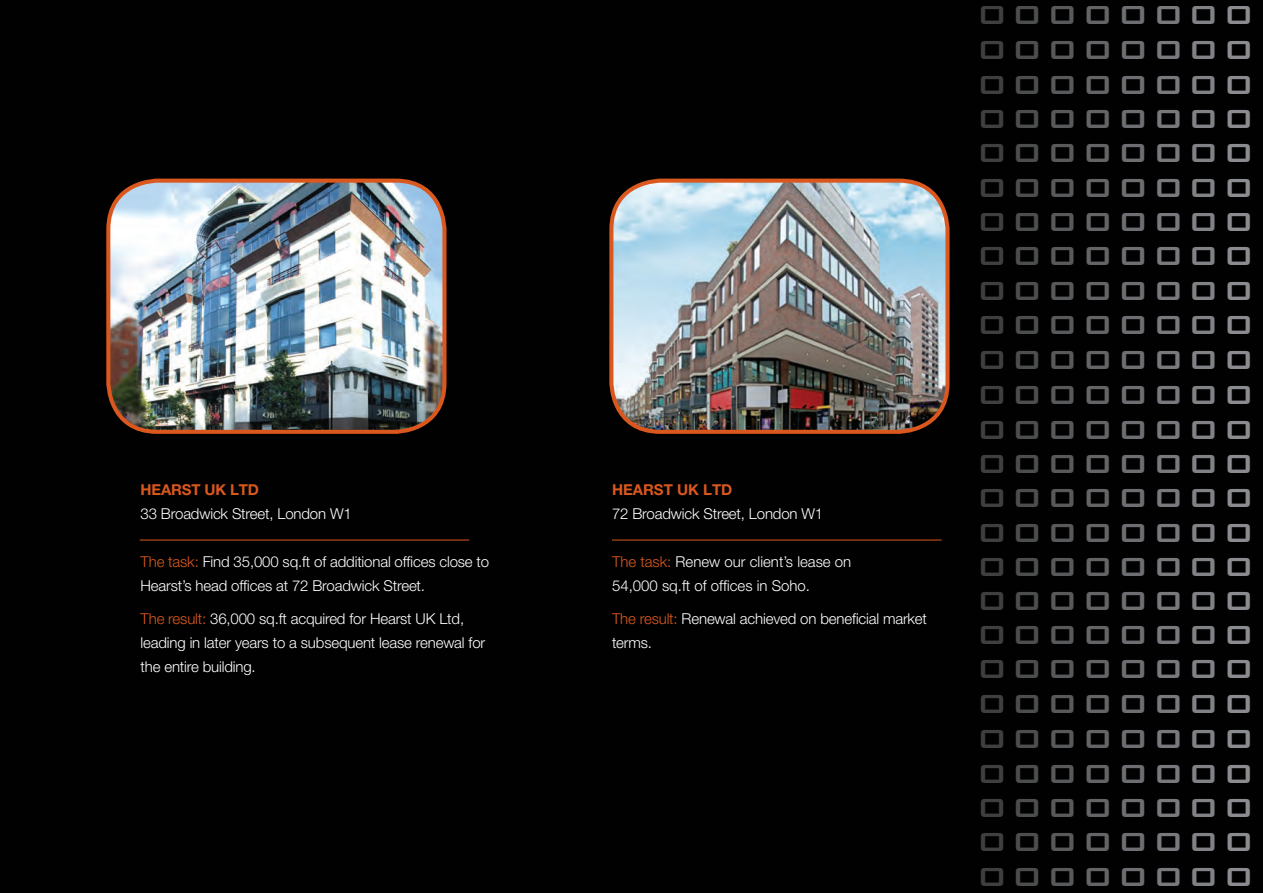
<style>
.page{position:relative;width:1263px;height:893px;background:#010101}
.page>*{position:absolute;margin:0;border:0;box-sizing:border-box;transform-origin:0 0}
.t1{font:500 34.95px/34.5px "Bank Gothic BT";letter-spacing:.13em;color:#3e3e3f;text-align:justify}
.t2{font:300 15px/24px "Helvetica Neue LT Pro";letter-spacing:-.01em;color:#fff}
.t3{font:700 15px "Helvetica Neue LT Pro";letter-spacing:-.01em;color:#da581e}
.s1{color:#da581e}
.s2{color:#4b4c4d}
.s3{color:#57585a}
.s4{color:#636366}
.s5{color:#6c6d70}
.s6{color:#76787b}
.s7{color:#808285}
.s8{color:#8a8c8f}
</style>
<div class="page">
<img style="left:108px;top:181px;width:336px;height:250px">
<div style="left:106px;top:179px;width:340px;height:255px;border:4px solid #da581e;border-radius:49px"></div>
<img style="left:612px;top:181px;width:335px;height:250px">
<div style="left:609px;top:179px;width:340px;height:255px;border:4px solid #da581e;border-radius:49px"></div>
<hr style="left:140px;top:540px;width:329px;height:1px;background:#da581e">
<hr style="left:612px;top:540px;width:329px;height:1px;background:#da581e">
<p class="t3" style="left:141px;top:481px;width:120px">HEARST UK LTD</p>
<p class="t2" style="left:141px;top:502px;width:213px">33 Broadwick Street, London W1</p>
<p class="t2" style="left:141px;top:550px;width:350px"><span class="s1">The task:</span> Find 35,000 sq.ft of additional offices close to<br>Hearst’s head offices at 72 Broadwick Street.</p>
<p class="t2" style="left:141px;top:606px;width:346px"><span class="s1">The result:</span> 36,000 sq.ft acquired for Hearst UK Ltd, leading in later years to a subsequent lease renewal for the entire building.</p>
<p class="t3" style="left:612px;top:481px;width:22px">HEARST</p>
<p class="t3" style="left:677px;top:481px;width:57px">UK LTD</p>
<p class="t2" style="left:612px;top:502px;width:213px">72 Broadwick Street, London W1</p>
<p class="t2" style="left:612px;top:550px;width:241px"><span class="s1">The task:</span> Renew our client’s lease on<br>54,000 sq.ft of offices in Soho.</p>
<p class="t2" style="left:612px;top:606px;width:317px"><span class="s1">The result:</span> Renewal achieved on beneficial market terms.</p>
<h1 class="t1" style="left:976px;top:-3px;width:279px">O<span class="s2">O</span><span class="s3">O</span><span class="s4">O</span><span class="s5">O</span><span class="s6">O</span><span class="s7">O</span><span class="s8">O </span>O<span class="s2">O</span><span class="s3">O</span><span class="s4">O</span><span class="s5">O</span><span class="s6">O</span><span class="s7">O</span><span class="s8">O </span>O<span class="s2">O</span><span class="s3">O</span><span class="s4">O</span><span class="s5">O</span><span class="s6">O</span><span class="s7">O</span><span class="s8">O </span>O<span class="s2">O</span><span class="s3">O</span><span class="s4">O</span><span class="s5">O</span><span class="s6">O</span><span class="s7">O</span><span class="s8">O </span>O<span class="s2">O</span><span class="s3">O</span><span class="s4">O</span><span class="s5">O</span><span class="s6">O</span><span class="s7">O</span><span class="s8">O </span>O<span class="s2">O</span><span class="s3">O</span><span class="s4">O</span><span class="s5">O</span><span class="s6">O</span><span class="s7">O</span><span class="s8">O</span></h1>
<h1 class="t1" style="left:976px;top:204px;width:279px">O<span class="s2">O</span><span class="s3">O</span><span class="s4">O</span><span class="s5">O</span><span class="s6">O</span><span class="s7">O</span><span class="s8">O </span>O<span class="s2">O</span><span class="s3">O</span><span class="s4">O</span><span class="s5">O</span><span class="s6">O</span><span class="s7">O</span><span class="s8">O </span>O<span class="s2">O</span><span class="s3">O</span><span class="s4">O</span><span class="s5">O</span><span class="s6">O</span><span class="s7">O</span><span class="s8">O </span>O<span class="s2">O</span><span class="s3">O</span><span class="s4">O</span><span class="s5">O</span><span class="s6">O</span><span class="s7">O</span><span class="s8">O </span>O<span class="s2">O</span><span class="s3">O</span><span class="s4">O</span><span class="s5">O</span><span class="s6">O</span><span class="s7">O</span><span class="s8">O </span>O<span class="s2">O</span><span class="s3">O</span><span class="s4">O</span><span class="s5">O</span><span class="s6">O</span><span class="s7">O</span><span class="s8">O </span>O<span class="s2">O</span><span class="s3">O</span><span class="s4">O</span><span class="s5">O</span><span class="s6">O</span><span class="s7">O</span><span class="s8">O </span>O<span class="s2">O</span><span class="s3">O</span><span class="s4">O</span><span class="s5">O</span><span class="s6">O</span><span class="s7">O</span><span class="s8">O </span>O<span class="s2">O</span><span class="s3">O</span><span class="s4">O</span><span class="s5">O</span><span class="s6">O</span><span class="s7">O</span><span class="s8">O </span>O<span class="s2">O</span><span class="s3">O</span><span class="s4">O</span><span class="s5">O</span><span class="s6">O</span><span class="s7">O</span><span class="s8">O</span></h1>
<h1 class="t1" style="left:976px;top:548px;width:279px">O<span class="s2">O</span><span class="s3">O</span><span class="s4">O</span><span class="s5">O</span><span class="s6">O</span><span class="s7">O</span><span class="s8">O </span>O<span class="s2">O</span><span class="s3">O</span><span class="s4">O</span><span class="s5">O</span><span class="s6">O</span><span class="s7">O</span><span class="s8">O </span>O<span class="s2">O</span><span class="s3">O</span><span class="s4">O</span><span class="s5">O</span><span class="s6">O</span><span class="s7">O</span><span class="s8">O </span>O<span class="s2">O</span><span class="s3">O</span><span class="s4">O</span><span class="s5">O</span><span class="s6">O</span><span class="s7">O</span><span class="s8">O </span>O<span class="s2">O</span><span class="s3">O</span><span class="s4">O</span><span class="s5">O</span><span class="s6">O</span><span class="s7">O</span><span class="s8">O </span>O<span class="s2">O</span><span class="s3">O</span><span class="s4">O</span><span class="s5">O</span><span class="s6">O</span><span class="s7">O</span><span class="s8">O </span>O<span class="s2">O</span><span class="s3">O</span><span class="s4">O</span><span class="s5">O</span><span class="s6">O</span><span class="s7">O</span><span class="s8">O </span>O<span class="s2">O</span><span class="s3">O</span><span class="s4">O</span><span class="s5">O</span><span class="s6">O</span><span class="s7">O</span><span class="s8">O </span>O<span class="s2">O</span><span class="s3">O</span><span class="s4">O</span><span class="s5">O</span><span class="s6">O</span><span class="s7">O</span><span class="s8">O </span>O<span class="s2">O</span><span class="s3">O</span><span class="s4">O</span><span class="s5">O</span><span class="s6">O</span><span class="s7">O</span><span class="s8">O</span></h1>
</div>
